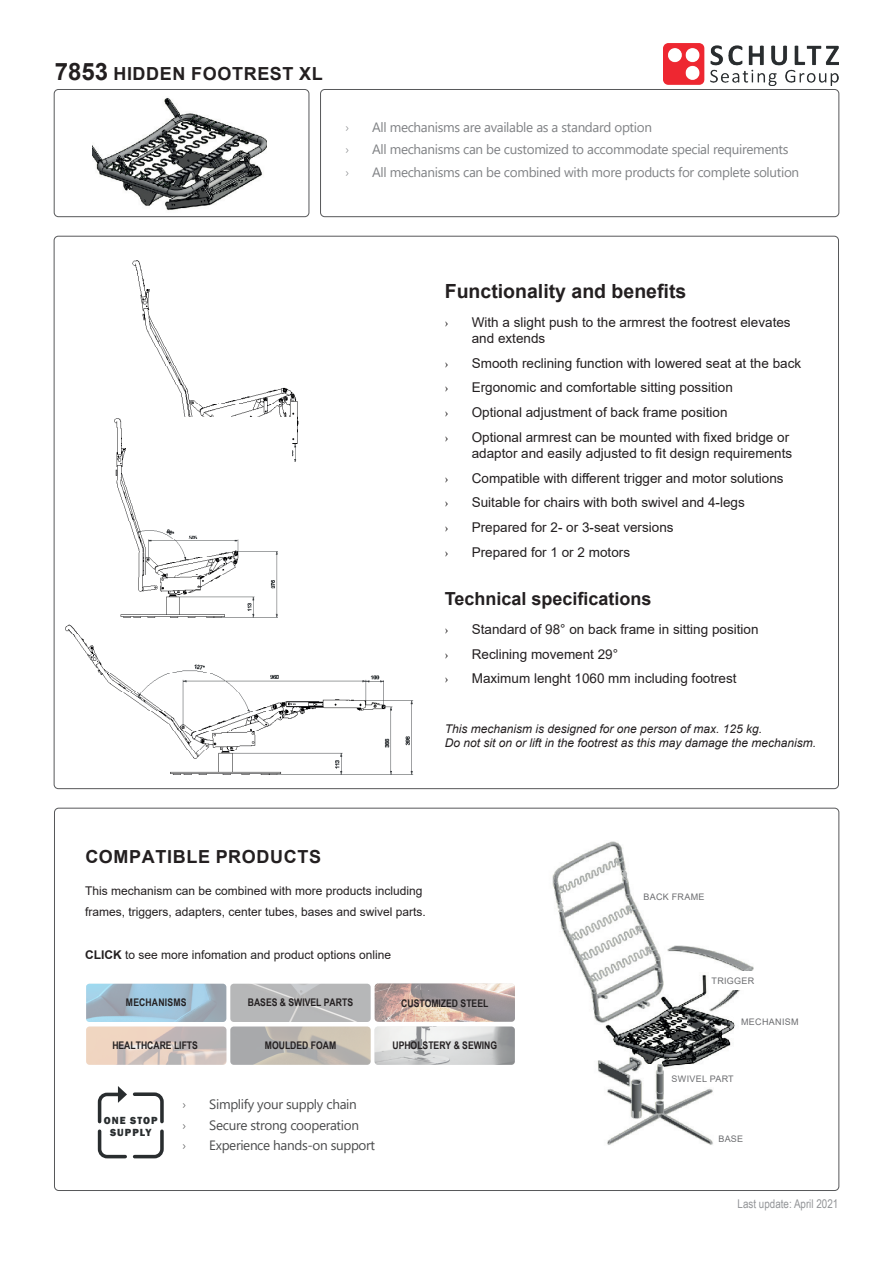
<style>
.page{position:relative;width:893px;height:1263px;background:#fff}
.page>*{position:absolute;margin:0;border:0;box-sizing:border-box;transform-origin:0 0}
.t1{font:700 19.5px "Arial";color:#231f20}
.t2{font:700 18px "Arial";letter-spacing:.035em;color:#231f20}
.t3{font:700 18px "Arial";color:#231f20}
.t4{font:13.5px/16.2px "Arial";color:#231f20}
.t5{font:13.5px "Segoe UI";letter-spacing:-.025em;color:#808285}
.t6{font:13.5px "Segoe UI";letter-spacing:-.025em;color:#4b4c4d}
.t7{font:13.5px "Minion Pro";color:#231f20}
.t8{font:300 13.5px "Segoe UI";color:#808285}
.t9{font:300 13.5px "Segoe UI";color:#4b4c4d}
.t10{font:12px/21.3px "Arial";color:#231f20}
.t11{font:italic 12px/14.4px "Arial";color:#231f20}
.t12{font:12px "Arial Narrow";color:#939598}
.t13{font:800 10.65px/12.8px "Franklin Gothic";letter-spacing:.1em;color:#292d2f;text-align:center;scale:.95 1}
.t14{font:700 10.5px "Arial Narrow";color:#231f20}
.t15{font:700 10.5px "Arial Narrow";letter-spacing:.025em;color:#231f20}
.t16{font:9px "Arial";letter-spacing:.035em;color:#6c6d70}
.s1{font-size:24px}
.s2{font-weight:700}
</style>
<div class="page">
<div style="left:320px;top:89px;width:519px;height:128px;border:1px solid #57585a;border-radius:4px"></div>
<img style="left:663px;top:44px;width:176px;height:41px">
<div style="left:54px;top:89px;width:255px;height:128px;border:1px solid #57585a;border-radius:4px"></div>
<img style="left:65px;top:624px;width:349px;height:151px">
<img style="left:132px;top:260px;width:167px;height:202px">
<img style="left:114px;top:417px;width:177px;height:201px">
<img style="left:552px;top:841px;width:202px;height:304px">
<div style="left:671px;top:1071px;width:86px;height:15px;background:#fff"></div>
<div style="left:711px;top:971px;width:45px;height:19px;background:#fff"></div>
<svg style="left:97px;top:1086px;width:67px;height:73px"></svg>
<img style="left:230px;top:984px;width:141px;height:38px">
<img style="left:375px;top:983px;width:140px;height:39px">
<img style="left:86px;top:1026px;width:140px;height:39px">
<img style="left:86px;top:984px;width:140px;height:38px">
<img style="left:375px;top:1026px;width:140px;height:39px">
<img style="left:230px;top:1026px;width:141px;height:39px">
<img style="left:93px;top:97px;width:173px;height:114px">
<h2 class="t2" style="left:55px;top:61px;width:270px"><span class="s1">7853</span> HIDDEN FOOTREST XL</h2>
<p class="t8" style="left:345px;top:114px;width:6px">›</p>
<p class="t5" style="left:372px;top:114px;width:281px">All mechanisms are available as a standard option</p>
<p class="t8" style="left:345px;top:137px;width:6px">›</p>
<p class="t5" style="left:372px;top:137px;width:418px">All mechanisms can be customized to accommodate special requirements</p>
<p class="t8" style="left:345px;top:159px;width:6px">›</p>
<p class="t5" style="left:372px;top:159px;width:429px">All mechanisms can be combined with more products for complete solution</p>
<h1 class="t1" style="left:445px;top:277px;width:243px">Functionality and benefits</h1>
<p class="t7" style="left:445px;top:313px;width:5px">›</p>
<p class="t4" style="left:472px;top:314px;width:320px">With a slight push to the armrest the footrest elevates and extends</p>
<p class="t7" style="left:445px;top:354px;width:5px">›</p>
<p class="t4" style="left:472px;top:355px;width:331px">Smooth reclining function with lowered seat at the back</p>
<p class="t7" style="left:445px;top:379px;width:5px">›</p>
<p class="t4" style="left:472px;top:379px;width:263px">Ergonomic and comfortable sitting possition</p>
<p class="t7" style="left:445px;top:404px;width:5px">›</p>
<p class="t4" style="left:472px;top:404px;width:257px">Optional adjustment of back frame position</p>
<p class="t7" style="left:445px;top:428px;width:5px">›</p>
<p class="t4" style="left:472px;top:429px;width:322px">Optional armrest can be mounted with fixed bridge or adaptor and easily adjusted to fit design requirements</p>
<p class="t7" style="left:445px;top:469px;width:5px">›</p>
<p class="t4" style="left:472px;top:470px;width:313px">Compatible with different trigger and motor solutions</p>
<p class="t7" style="left:445px;top:494px;width:5px">›</p>
<p class="t4" style="left:472px;top:494px;width:275px">Suitable for chairs with both swivel and 4-legs</p>
<p class="t7" style="left:445px;top:519px;width:5px">›</p>
<p class="t4" style="left:472px;top:519px;width:203px">Prepared for 2- or 3-seat versions</p>
<p class="t7" style="left:445px;top:543px;width:5px">›</p>
<p class="t4" style="left:472px;top:544px;width:160px">Prepared for 1 or 2 motors</p>
<h2 class="t3" style="left:445px;top:586px;width:208px">Technical specifications</h2>
<p class="t7" style="left:445px;top:620px;width:5px">›</p>
<p class="t4" style="left:472px;top:621px;width:288px">Standard of 98° on back frame in sitting position</p>
<p class="t7" style="left:445px;top:645px;width:5px">›</p>
<p class="t4" style="left:472px;top:646px;width:148px">Reclining movement 29°</p>
<p class="t7" style="left:445px;top:670px;width:5px">›</p>
<p class="t4" style="left:472px;top:670px;width:266px">Maximum lenght 1060 mm including footrest</p>
<p class="t11" style="left:445px;top:721px;width:373px">This mechanism is designed for one person of max. 125 kg.<br>Do not sit on or lift in the footrest as this may damage the mechanism.</p>
<h2 class="t2" style="left:85px;top:844px;width:237px">COMPATIBLE PRODUCTS</h2>
<p class="t10" style="left:85px;top:880px;width:342px">This mechanism can be combined with more products including frames, triggers, adapters, center tubes, bases and swivel parts.</p>
<p class="t10" style="left:85px;top:944px;width:308px"><span class="s2">CLICK</span> to see more infomation and product options online</p>
<p class="t15" style="left:126px;top:995px;width:62px">MECHANISMS</p>
<p class="t14" style="left:112px;top:1038px;width:87px">HEALTHCARE LIFTS</p>
<p class="t14" style="left:248px;top:995px;width:107px">BASES &amp; SWIVEL PARTS</p>
<p class="t14" style="left:401px;top:995px;width:89px">CUSTOMIZED STEEL</p>
<p class="t14" style="left:265px;top:1038px;width:73px">MOULDED FOAM</p>
<p class="t14" style="left:392px;top:1038px;width:106px">UPHOLSTERY &amp; SEWING</p>
<p class="t13" style="left:104px;top:1114px;width:58px">ONE STOP<br>SUPPLY</p>
<p class="t9" style="left:182px;top:1092px;width:6px">›</p>
<p class="t6" style="left:209px;top:1092px;width:149px">Simplify your supply chain</p>
<p class="t9" style="left:182px;top:1112px;width:6px">›</p>
<p class="t6" style="left:209px;top:1112px;width:151px">Secure strong cooperation</p>
<p class="t9" style="left:182px;top:1132px;width:6px">›</p>
<p class="t6" style="left:209px;top:1132px;width:167px">Experience hands-on support</p>
<p class="t16" style="left:643px;top:891px;width:63px">BACK FRAME</p>
<p class="t16" style="left:711px;top:974px;width:44px">TRIGGER</p>
<p class="t16" style="left:741px;top:1016px;width:59px">MECHANISM</p>
<p class="t16" style="left:672px;top:1073px;width:64px">SWIVEL PART</p>
<p class="t16" style="left:718px;top:1133px;width:26px">BASE</p>
<p class="t12" style="left:738px;top:1195px;width:102px">Last update: April 2021</p>
</div>
